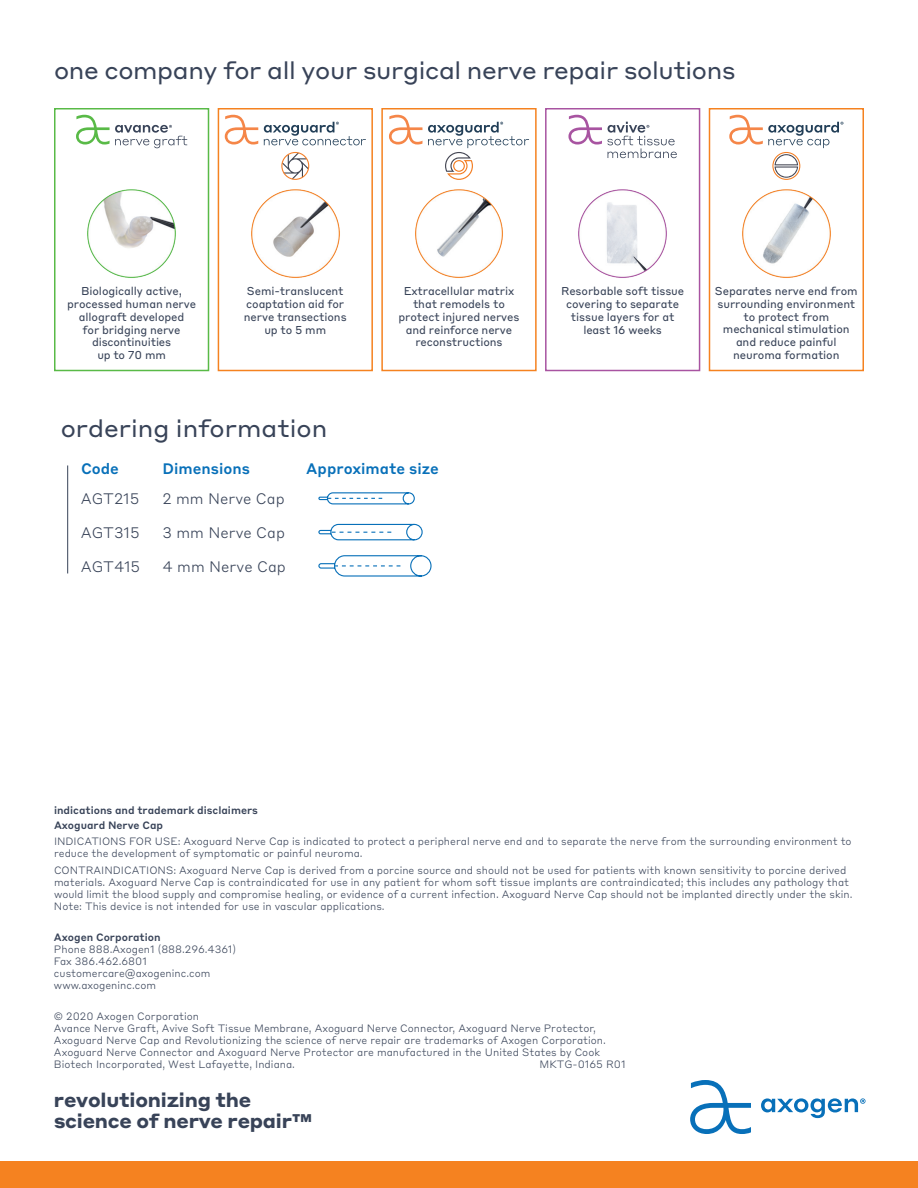
<style>
.page{position:relative;width:918px;height:1188px;background:#fff}
.page>*{position:absolute;margin:0;border:0;box-sizing:border-box;transform-origin:0 0}
.Subhead{font:24px "Styrene A";letter-spacing:-.015em;color:#384358}
.Indications_Body{font:700 19.5px/21px "Styrene A";letter-spacing:-.01em;color:#384358}
.t1{font:300 15px "Styrene B";color:#384358}
.t2{font:500 15px "Styrene B";color:#0870b9}
.sub_heads{font:11.25px/12.8px "Styrene B";letter-spacing:-.01em;color:#384358;text-align:center}
.Indications_Body-2{font:300 10.5px/12px "Styrene B";color:#384358}
.s1{font-weight:500}
</style>
<div class="page">
<div style="left:0;top:1161px;width:918px;height:27px;background:#f58220"></div>
<hr style="left:67px;top:465px;width:1px;height:108px;background:#384358">
<svg style="left:318px;top:492px;width:97px;height:13px"></svg>
<svg style="left:318px;top:523px;width:105px;height:18px"></svg>
<svg style="left:318px;top:555px;width:114px;height:22px"></svg>
<svg style="left:690px;top:1080px;width:61px;height:54px"></svg>
<svg style="left:761px;top:1098px;width:105px;height:20px"></svg>
<div style="left:54px;top:108px;width:155px;height:263px;border:2px solid #59ba47"></div>
<svg style="left:76px;top:115px;width:111px;height:33px"></svg>
<img style="left:87px;top:189px;width:89px;height:89px">
<div style="left:218px;top:108px;width:155px;height:263px;border:2px solid #f58220"></div>
<svg style="left:225px;top:115px;width:33px;height:30px"></svg>
<svg style="left:264px;top:122px;width:102px;height:23px"></svg>
<svg style="left:281px;top:152px;width:28px;height:28px"></svg>
<img style="left:251px;top:189px;width:89px;height:89px">
<div style="left:381px;top:108px;width:156px;height:263px;border:2px solid #f58220"></div>
<svg style="left:389px;top:115px;width:33px;height:30px"></svg>
<svg style="left:428px;top:122px;width:101px;height:58px"></svg>
<img style="left:415px;top:189px;width:88px;height:89px">
<div style="left:545px;top:108px;width:155px;height:263px;border:2px solid #a854a1"></div>
<svg style="left:568px;top:115px;width:109px;height:43px"></svg>
<img style="left:578px;top:189px;width:89px;height:89px">
<div style="left:709px;top:108px;width:155px;height:263px;border:2px solid #f58220"></div>
<svg style="left:729px;top:115px;width:114px;height:65px"></svg>
<img style="left:742px;top:189px;width:89px;height:89px">
<p class="Subhead" style="left:54px;top:50px;width:683px">one company for all your surgical nerve repair solutions</p>
<p class="sub_heads" style="left:67px;top:284px;width:131px">Biologically active, processed human nerve allograft developed<br>for bridging nerve discontinuities<br>up to 70 mm</p>
<p class="sub_heads" style="left:244px;top:284px;width:104px">Semi-translucent coaptation aid for nerve transections up to 5 mm</p>
<p class="sub_heads" style="left:398px;top:284px;width:123px">Extracellular matrix that remodels to protect injured nerves and reinforce nerve reconstructions</p>
<p class="sub_heads" style="left:561px;top:284px;width:125px">Resorbable soft tissue covering to separate tissue layers for at least 16 weeks</p>
<p class="sub_heads" style="left:715px;top:284px;width:144px">Separates nerve end from surrounding environment to protect from mechanical stimulation and reduce painful neuroma formation</p>
<p class="Subhead" style="left:61px;top:408px;width:268px">ordering information</p>
<p class="t2" style="left:81px;top:456px;width:39px">Code</p>
<p class="t2" style="left:163px;top:456px;width:89px">Dimensions</p>
<p class="t2" style="left:306px;top:456px;width:134px">Approximate size</p>
<p class="t1" style="left:81px;top:486px;width:60px">AGT215</p>
<p class="t1" style="left:163px;top:486px;width:124px">2 mm Nerve Cap</p>
<p class="t1" style="left:81px;top:520px;width:60px">AGT315</p>
<p class="t1" style="left:163px;top:520px;width:124px">3 mm Nerve Cap</p>
<p class="t1" style="left:81px;top:554px;width:61px">AGT415</p>
<p class="t1" style="left:163px;top:554px;width:125px">4 mm Nerve Cap</p>
<p class="Indications_Body-2" style="left:54px;top:802px;width:799px;line-height:15.3px"><span class="s1">indications and trademark disclaimers<br>Axoguard Nerve Cap<br></span>INDICATIONS FOR USE: Axoguard Nerve Cap is indicated to protect a peripheral nerve end and to separate the nerve from the surrounding environment to</p>
<p class="Indications_Body-2" style="left:54px;top:843px;width:794px;line-height:17.4px">reduce the development of symptomatic or painful neuroma.<br>CONTRAINDICATIONS: Axoguard Nerve Cap is derived from a porcine source and should not be used for patients with known sensitivity to porcine derived</p>
<p class="Indications_Body-2" style="left:54px;top:876px;width:800px">materials. Axoguard Nerve Cap is contraindicated for use in any patient for whom soft tissue implants are contraindicated; this includes any pathology that would limit the blood supply and compromise healing, or evidence of a current infection. Axoguard Nerve Cap should not be implanted directly under the skin.<br>Note: This device is not intended for use in vascular applications.</p>
<p class="Indications_Body-2" style="left:54px;top:930px;width:184px"><span class="s1">Axogen Corporation<br></span>Phone 888.Axogen1 (888.296.4361)<br>Fax 386.462.6801 customercare@axogeninc.com www.axogeninc.com</p>
<p class="Indications_Body-2" style="left:54px;top:1010px;width:553px">© 2020 Axogen Corporation<br>Avance Nerve Graft, Avive Soft Tissue Membrane, Axoguard Nerve Connector, Axoguard Nerve Protector, Axoguard Nerve Cap and Revolutionizing the science of nerve repair are trademarks of Axogen Corporation.<br>Axoguard Nerve Connector and Axoguard Nerve Protector are manufactured in the United States by Cook Biotech Incorporated, West Lafayette, Indiana.</p>
<p class="Indications_Body-2" style="left:539px;top:1058px;width:88px">MKTG-0165 R01</p>
<p class="Indications_Body" style="left:54px;top:1088px;width:260px">revolutionizing the science of nerve repair™</p>
</div>
